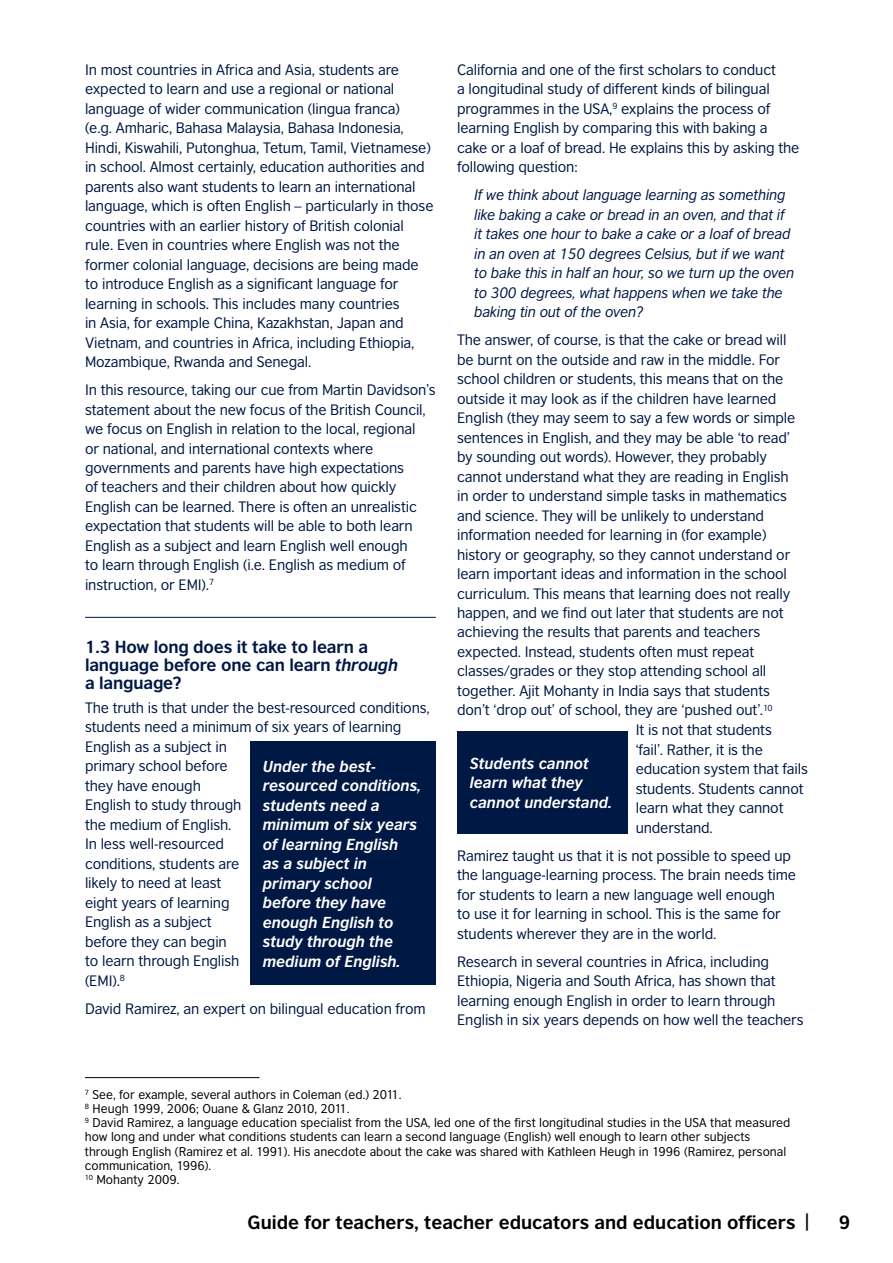
<style>
.page{position:relative;width:893px;height:1263px;background:#fff}
.page>*{position:absolute;margin:0;border:0;box-sizing:border-box;transform-origin:0 0}
.t1{font:700 18px "British Council Sans";color:#000}
.t2{font:700 16.5px/18px "British Council Sans";letter-spacing:-.01em;color:#001844}
.t3{font:italic 700 15px/19.5px "British Council Sans";color:#fff}
.t4{font:14.25px/19.5px "British Council Sans";letter-spacing:-.01em;color:#001844}
.t5{font:italic 14.25px/19.5px "British Council Sans";letter-spacing:-.01em;color:#001844}
.t6{font:12px/14.2px "British Council Sans";color:#000}
.s1{font-style:italic}
</style>
<div class="page">
<hr style="left:85px;top:617px;width:351px;height:1px;background:#001844">
<hr style="left:85px;top:1077px;width:174px;height:1px;background:#000">
<div style="left:250px;top:742px;width:186px;height:243px;background:#001844"></div>
<div style="left:457px;top:731px;width:170px;height:102px;background:#001844"></div>
<p class="t4" style="left:457px;top:59px;width:344px">California and one of the first scholars to conduct<br>a longitudinal study of different kinds of bilingual programmes in the USA,<sup>9</sup> explains the process of learning English by comparing this with baking a cake or a loaf of bread. He explains this by asking the following question:</p>
<p class="t5" style="left:474px;top:185px;width:322px">If we think about language learning as something like baking a cake or bread in an oven, and that if it takes one hour to bake a cake or a loaf of bread in an oven at 150 degrees Celsius, but if we want to bake this in half an hour, so we turn up the oven to 300 degrees, what happens when we take the baking tin out of the oven?</p>
<p class="t4" style="left:457px;top:330px;width:331px">The answer, of course, is that the cake or bread will</p>
<p class="t4" style="left:457px;top:349px;width:324px">be burnt on the outside and raw in the middle. For</p>
<p class="t4" style="left:457px;top:369px;width:328px">school children or students, this means that on the</p>
<p class="t4" style="left:457px;top:388px;width:321px">outside it may look as if the children have learned</p>
<p class="t4" style="left:457px;top:408px;width:340px">English (they may seem to say a few words or simple</p>
<p class="t4" style="left:457px;top:427px;width:334px">sentences in English, and they may be able ‘to read’</p>
<p class="t4" style="left:457px;top:447px;width:311px">by sounding out words). However, they probably</p>
<p class="t4" style="left:457px;top:466px;width:333px">cannot understand what they are reading in English</p>
<p class="t4" style="left:457px;top:486px;width:331px">in order to understand simple tasks in mathematics</p>
<p class="t4" style="left:457px;top:505px;width:308px">and science. They will be unlikely to understand</p>
<p class="t4" style="left:457px;top:525px;width:311px">information needed for learning in (for example)</p>
<p class="t4" style="left:457px;top:544px;width:335px">history or geography, so they cannot understand or</p>
<p class="t4" style="left:457px;top:564px;width:331px">learn important ideas and information in the school</p>
<p class="t4" style="left:457px;top:583px;width:335px">curriculum. This means that learning does not really</p>
<p class="t4" style="left:457px;top:603px;width:328px">happen, and we find out later that students are not</p>
<p class="t4" style="left:457px;top:622px;width:305px">achieving the results that parents and teachers</p>
<p class="t4" style="left:457px;top:642px;width:299px">expected. Instead, students often must repeat</p>
<p class="t4" style="left:457px;top:661px;width:311px">classes/grades or they stop attending school all</p>
<p class="t4" style="left:457px;top:681px;width:314px">together. Ajit Mohanty in India says that students</p>
<p class="t4" style="left:457px;top:700px;width:317px">don’t ‘drop out’ of school, they are ‘pushed out’.<sup>10</sup></p>
<p class="t4" style="left:636px;top:720px;width:138px">It is not that students</p>
<p class="t4" style="left:636px;top:739px;width:129px">‘fail’. Rather, it is the</p>
<p class="t4" style="left:636px;top:759px;width:174px">education system that fails</p>
<p class="t4" style="left:636px;top:778px;width:169px">students. Students cannot</p>
<p class="t4" style="left:636px;top:798px;width:149px">learn what they cannot</p>
<p class="t4" style="left:636px;top:817px;width:79px">understand.</p>
<p class="t4" style="left:457px;top:845px;width:340px">Ramirez taught us that it is not possible to speed up the language-learning process. The brain needs time for students to learn a new language well enough<br>to use it for learning in school. This is the same for students wherever they are in the world.</p>
<p class="t4" style="left:457px;top:951px;width:348px">Research in several countries in Africa, including Ethiopia, Nigeria and South Africa, has shown that learning enough English in order to learn through English in six years depends on how well the teachers</p>
<p class="t4" style="left:85px;top:59px;width:350px">In most countries in Africa and Asia, students are expected to learn and use a regional or national language of wider communication (lingua franca)<br>(e.g. Amharic, Bahasa Malaysia, Bahasa Indonesia, Hindi, Kiswahili, Putonghua, Tetum, Tamil, Vietnamese) in school. Almost certainly, education authorities and parents also want students to learn an international language, which is often English – particularly in those countries with an earlier history of British colonial rule. Even in countries where English was not the former colonial language, decisions are being made to introduce English as a significant language for learning in schools. This includes many countries<br>in Asia, for example China, Kazakhstan, Japan and Vietnam, and countries in Africa, including Ethiopia, Mozambique, Rwanda and Senegal.</p>
<p class="t4" style="left:85px;top:380px;width:352px">In this resource, taking our cue from Martin Davidson’s statement about the new focus of the British Council, we focus on English in relation to the local, regional<br>or national, and international contexts where governments and parents have high expectations<br>of teachers and their children about how quickly English can be learned. There is often an unrealistic expectation that students will be able to both learn English as a subject and learn English well enough<br>to learn through English (i.e. English as medium of instruction, or EMI).<sup>7</sup></p>
<p class="t2" style="left:85px;top:637px;width:314px">1.3 How long does it take to learn a language before one can learn <span class="s1">through </span>a language?</p>
<p class="t4" style="left:85px;top:698px;width:346px">The truth is that under the best-resourced conditions, students need a minimum of six years of learning<br>English as a subject in<br>primary school before<br>they have enough<br>English to study through<br>the medium of English.<br>In less well-resourced<br>conditions, students are<br>likely to need at least<br>eight years of learning<br>English as a subject<br>before they can begin<br>to learn through English<br>(EMI).<sup>8</sup></p>
<p class="t4" style="left:85px;top:999px;width:342px">David Ramirez, an expert on bilingual education from</p>
<p class="t3" style="left:263px;top:756px;width:160px">Under the best&shy;resourced conditions, students need a minimum of six years of learning English<br>as a subject in primary school before they have enough English to study through the medium of English.</p>
<p class="t3" style="left:470px;top:753px;width:144px">Students cannot learn what they cannot understand.</p>
<p class="t6" style="left:85px;top:1087px;width:707px"><sup>7</sup> See, for example, several authors in Coleman (ed.) 2011.<br><sup>8</sup> Heugh 1999, 2006; Ouane &amp; Glanz 2010, 2011.<br><sup>9</sup> David Ramirez, a language education specialist from the USA, led one of the first longitudinal studies in the USA that measured how long and under what conditions students can learn a second language (English) well enough to learn other subjects through English (Ramirez et al. 1991). His anecdote about the cake was shared with Kathleen Heugh in 1996 (Ramirez, personal communication, 1996).<br><sup>10</sup> Mohanty 2009.</p>
<p class="t1" style="left:247px;top:1211px;width:550px">Guide for teachers, teacher educators and education officers</p>
<p class="t1" style="left:804px;top:1209px;width:7px">|</p>
<p class="t1" style="left:839px;top:1211px;width:13px">9</p>
</div>
